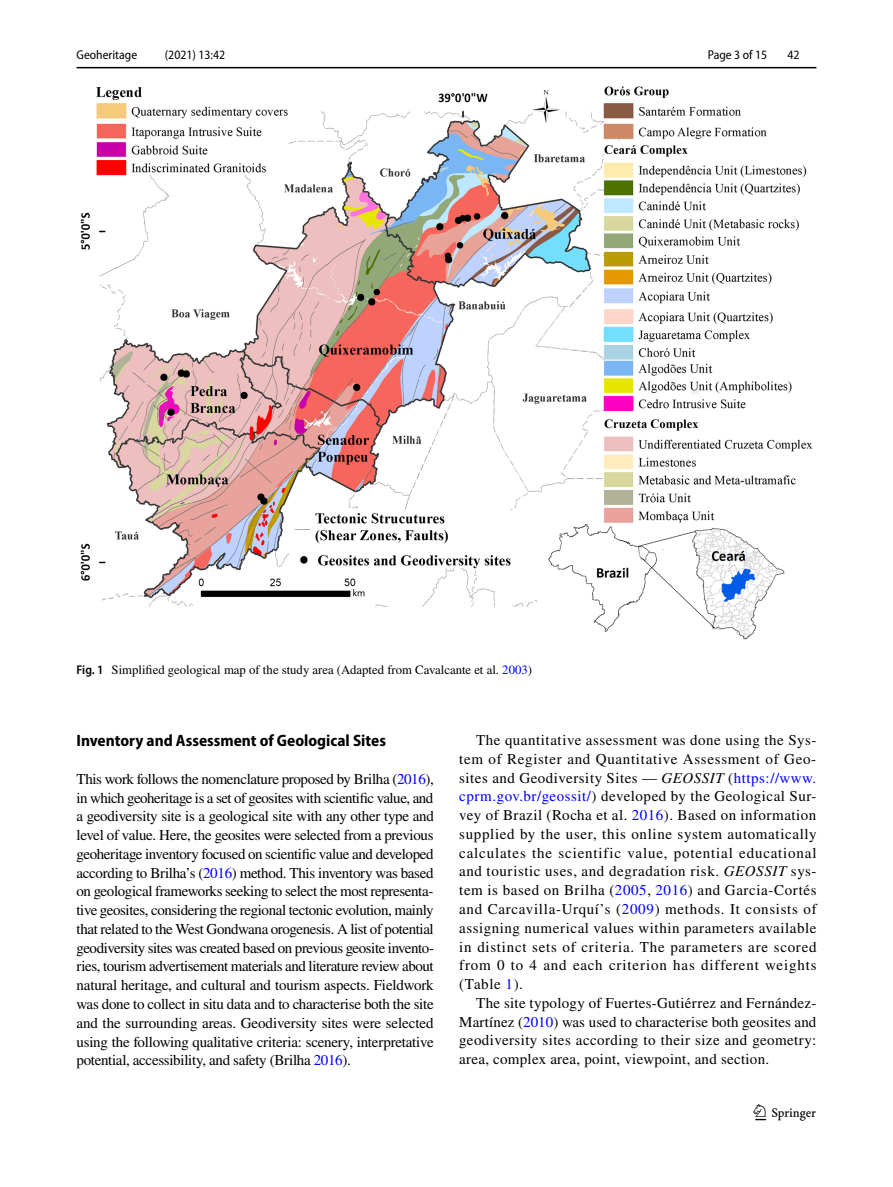
<style>
.page{position:relative;width:893px;height:1187px;background:#fff}
.page>*{position:absolute;margin:0;border:0;box-sizing:border-box;transform-origin:0 0}
.t1{font:22.5px "Springnew Regular 3";color:#000}
.t2{font:700 semi-condensed 16.5px "Myriad Pro";color:#000}
.t3{font:15px/18.8px "STIX";letter-spacing:.02em;color:#000;text-align:justify}
.t4{font:12.75px "STIX";color:#000}
.t5{font:semi-condensed 12.75px "Myriad Pro";color:#000}
.s1{font-family:"Myriad Pro";font-weight:600;font-stretch:semi-condensed}
.s2{color:#00f}
.s3{font-style:italic}
</style>
<div class="page">
<hr style="left:77px;top:67px;width:739px;height:1px;background:#000">
<img style="left:81px;top:87px;width:731px;height:552px">
<p class="t5" style="left:77px;top:48px;width:62px">Geoheritage</p>
<p class="t5" style="left:165px;top:48px;width:62px">(2021) 13:42</p>
<p class="t5" style="left:708px;top:48px;width:61px">Page 3 of 15</p>
<p class="t5" style="left:787px;top:48px;width:14px">42</p>
<p class="t4" style="left:77px;top:661px;width:457px"><span class="s1">Fig. 1</span> Simplified geological map of the study area (Adapted from Cavalcante et al. <span class="s2">2003</span>)</p>
<p class="t2" style="left:77px;top:731px;width:311px">Inventory and Assessment of Geological Sites</p>
<p class="t3" style="left:77px;top:770px;width:359px">This work follows the nomenclature proposed by Brilha (<span class="s2">2016</span>), in which geoheritage is a set of geosites with scientific value, and a geodiversity site is a geological site with any other type and level of value. Here, the geosites were selected from a previous geoheritage inventory focused on scientific value and developed according to Brilha’s (<span class="s2">2016</span>) method. This inventory was based on geological frameworks seeking to select the most representa&shy;tive geosites, considering the regional tectonic evolution, mainly that related to the West Gondwana orogenesis. A list of potential geodiversity sites was created based on previous geosite invento&shy;ries, tourism advertisement materials and literature review about natural heritage, and cultural and tourism aspects. Fieldwork was done to collect in situ data and to characterise both the site and the surrounding areas. Geodiversity sites were selected using the following qualitative criteria: scenery, interpretative potential, accessibility, and safety (Brilha <span class="s2">2016</span>).</p>
<p class="t3" style="left:459px;top:731px;width:359px;text-indent:17px">The quantitative assessment was done using the Sys&shy;tem of Register and Quantitative Assessment of Geo&shy;sites and Geodiversity Sites — <span class="s3">GEOSSIT</span> (<span class="s2">https://www. cprm.gov.br/geossit/</span>) developed by the Geological Sur&shy;vey of Brazil (Rocha et al. <span class="s2">2016</span>). Based on information supplied by the user, this online system automatically calculates the scientific value, potential educational and touristic uses, and degradation risk. <span class="s3">GEOSSIT</span> sys&shy;tem is based on Brilha (<span class="s2">2005</span>, <span class="s2">2016</span>) and Garcia-Cortés and Carcavilla-Urquí’s (<span class="s2">2009</span>) methods. It consists of assigning numerical values within parameters available in distinct sets of criteria. The parameters are scored from 0 to 4 and each criterion has different weights (Table <span class="s2">1</span>).</p>
<p class="t3" style="left:459px;top:994px;width:359px;text-indent:17px">The site typology of Fuertes-Gutiérrez and Fernández-Martínez (<span class="s2">2010</span>) was used to characterise both geosites and geodiversity sites according to their size and geometry: area, complex area, point, viewpoint, and section.</p>
<h1 class="t1" style="left:755px;top:1104px;width:62px">1 3</h1>
</div>
